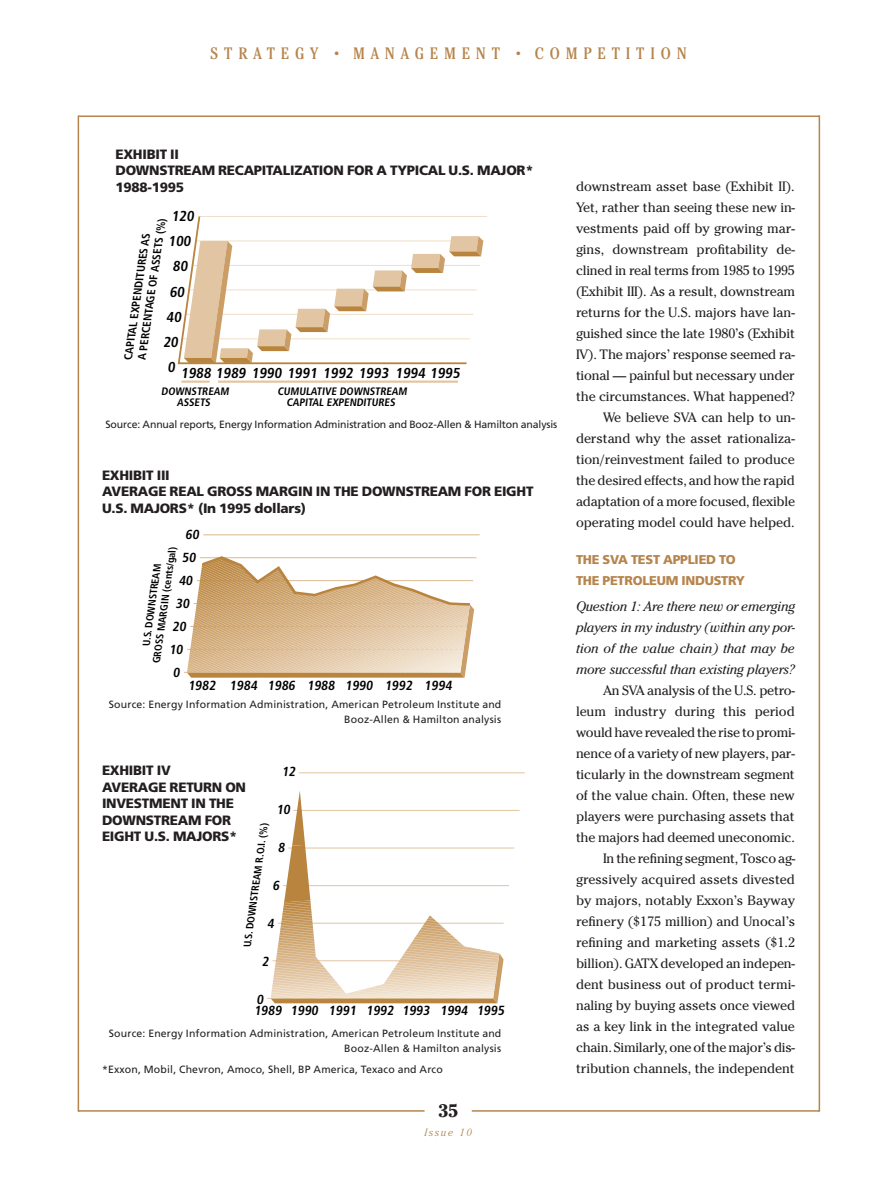
<style>
.page{position:relative;width:882px;height:1179px;background:#fff}
.page>*{position:absolute;margin:0;border:0;box-sizing:border-box;transform-origin:0 0}
.t1{font:700 18px "Cheltenham";color:#231f20}
.t2{font:condensed 16.5px "Cheltenham";letter-spacing:.355em;color:#b6844d}
.t3{font:700 condensed 14.4px "Frutiger";color:#000}
.t4{font:13.5px/21px "Cheltenham";letter-spacing:-.01em;color:#231f20;text-align:right}
.t5{font:900 13.5px/16.5px "Frutiger";letter-spacing:-.02em;color:#231f20}
.t6{font:italic 13.5px/21px "Cheltenham";letter-spacing:-.015em;color:#231f20;text-align:justify}
.t7{font:700 condensed 13.2px "Frutiger";color:#000}
.t8{font:900 12.75px/21px "Frutiger";letter-spacing:-.02em;color:#b6844d}
.t9{font:700 condensed 11.25px/13.6px "Frutiger";color:#000}
.t10{font:700 condensed 10.8px/11.7px "Frutiger";color:#000;text-align:center}
.t11{font:10.5px/15px "Frutiger";letter-spacing:.015em;color:#231f20;text-align:right}
.t12{font:10.5px "Frutiger";letter-spacing:-.01em;color:#231f20}
.t13{font:italic 300 10.5px "Cheltenham";letter-spacing:.16em;color:#b6844d}
.t14{font:700 condensed 10.35px/12.5px "Frutiger";color:#000;text-align:center}
.s1{font-size:10.5px}
</style>
<div class="page">
<hr style="left:78px;top:116px;width:741px;height:1px;background:#b6844d">
<hr style="left:78px;top:1110px;width:741px;height:2px;background:#b6844d">
<hr style="left:78px;top:116px;width:1px;height:996px;background:#b6844d">
<hr style="left:819px;top:116px;width:1px;height:996px;background:#b6844d">
<svg style="left:393px;top:1110px;width:110px;height:2px"></svg>
<hr style="left:218px;top:381px;width:240px;height:2px;background:#e2c5a2">
<hr style="left:181px;top:381px;width:29px;height:2px;background:#e2c5a2">
<hr style="left:199px;top:216px;width:288px;height:1px;background:#efdfcb">
<hr style="left:196px;top:240px;width:288px;height:1px;background:#efdfcb">
<svg style="left:468px;top:236px;width:15px;height:104px"></svg>
<svg style="left:177px;top:216px;width:291px;height:149px"></svg>
<hr style="left:299px;top:772px;width:226px;height:1px;background:#e2c5a2">
<hr style="left:294px;top:810px;width:226px;height:1px;background:#e2c5a2">
<hr style="left:288px;top:848px;width:226px;height:1px;background:#e2c5a2">
<hr style="left:283px;top:885px;width:226px;height:1px;background:#e2c5a2">
<hr style="left:203px;top:534px;width:277px;height:1px;background:#dbb98f">
<hr style="left:200px;top:557px;width:276px;height:1px;background:#dbb98f">
<svg style="left:267px;top:791px;width:237px;height:213px"></svg>
<svg style="left:184px;top:556px;width:290px;height:122px"></svg>
<p class="t2" style="left:210px;top:47px;width:478px">STRATEGY <span class="s1">•</span> MANAGEMENT <span class="s1">•</span> COMPETITION</p>
<p class="t5" style="left:116px;top:147px;width:420px">EXHIBIT II<br>DOWNSTREAM RECAPITALIZATION FOR A TYPICAL U.S. MAJOR*<br>1988-1995</p>
<p class="t3" style="left:171px;top:210px;width:26px">120</p>
<p class="t3" style="left:168px;top:236px;width:26px">100</p>
<p class="t3" style="left:173px;top:261px;width:18px">80</p>
<p class="t3" style="left:169px;top:286px;width:18px">60</p>
<p class="t3" style="left:166px;top:311px;width:18px">40</p>
<p class="t3" style="left:163px;top:336px;width:18px">20</p>
<p class="t3" style="left:167px;top:367px;width:296px">0 1988 1989 1990 1991 1992 1993 1994 1995</p>
<p class="t9" style="left:123px;top:359px;width:147px;rotate:-82deg">CAPITAL EXPENDITURES AS<br>A PERCENTAGE OF ASSETS (%)</p>
<p class="t10" style="left:161px;top:386px;width:71px">DOWNSTREAM<br>ASSETS</p>
<p class="t10" style="left:278px;top:386px;width:132px">CUMULATIVE DOWNSTREAM<br>CAPITAL EXPENDITURES</p>
<p class="t12" style="left:105px;top:420px;width:453px">Source: Annual reports, Energy Information Administration and Booz-Allen &amp; Hamilton analysis</p>
<p class="t5" style="left:102px;top:468px;width:433px">EXHIBIT III<br>AVERAGE REAL GROSS MARGIN IN THE DOWNSTREAM FOR EIGHT<br>U.S. MAJORS* (In 1995 dollars)</p>
<p class="t14" style="left:139px;top:660px;width:119px;rotate:-82deg">U.S. DOWNSTREAM<br>GROSS MARGIN (cents/gal)</p>
<p class="t7" style="left:188px;top:681px;width:31px">1982</p>
<p class="t7" style="left:230px;top:681px;width:225px">1984 1986 1988 1990 1992 1994</p>
<p class="t11" style="left:109px;top:698px;width:394px">Source: Energy Information Administration, American Petroleum Institute and<br>Booz-Allen &amp; Hamilton analysis</p>
<p class="t5" style="left:102px;top:764px;width:146px">EXHIBIT IV<br>AVERAGE RETURN ON<br>INVESTMENT IN THE<br>DOWNSTREAM FOR<br>EIGHT U.S. MAJORS*</p>
<p class="t14" style="left:242px;top:946px;width:127px;rotate:-82deg">U.S. DOWNSTREAM R.O.I. (%)</p>
<p class="t7" style="left:254px;top:1006px;width:253px">1989 1990 1991 1992 1993 1994 1995</p>
<p class="t11" style="left:109px;top:1027px;width:394px">Source: Energy Information Administration, American Petroleum Institute and<br>Booz-Allen &amp; Hamilton analysis</p>
<p class="t11" style="left:102px;top:1063px;width:342px">*Exxon, Mobil, Chevron, Amoco, Shell, BP America, Texaco and Arco</p>
<h1 class="t1" style="left:438px;top:1100px;width:22px">35</h1>
<p class="t13" style="left:424px;top:1126px;width:49px">Issue 10</p>
<p class="t4" style="left:576px;top:177px;width:221px">downstream asset base (Exhibit II).<br>Yet, rather than seeing these new in&shy;vestments paid off by growing mar&shy;gins, downstream profitability de&shy;clined in real terms from 1985 to 1995 (Exhibit III). As a result, downstream returns for the U.S. majors have lan&shy;guished since the late 1980’s (Exhibit IV). The majors’ response seemed ra&shy;tional — painful but necessary under the circumstances. What happened?<br>We believe SVA can help to un&shy;derstand why the asset rationaliza&shy;tion/reinvestment failed to produce the desired effects, and how the rapid adaptation of a more focused, flexible operating model could have helped.</p>
<p class="t8" style="left:576px;top:550px;width:171px">THE SVA TEST APPLIED TO<br>THE PETROLEUM INDUSTRY</p>
<p class="t6" style="left:576px;top:597px;width:221px">Question 1: Are there new or emerging players in my industry (within any por&shy;tion of the value chain) that may be more successful than existing players?</p>
<p class="t4" style="left:576px;top:681px;width:221px">An SVA analysis of the U.S. petro&shy;leum industry during this period would have revealed the rise to promi&shy;nence of a variety of new players, par&shy;ticularly in the downstream segment of the value chain. Often, these new players were purchasing assets that the majors had deemed uneconomic.<br>In the refining segment, Tosco ag&shy;gressively acquired assets divested by majors, notably Exxon’s Bayway refinery ($175 million) and Unocal’s refining and marketing assets ($1.2 billion). GATX developed an indepen&shy;dent business out of product termi&shy;naling by buying assets once viewed as a key link in the integrated value chain. Similarly, one of the major’s dis&shy;tribution channels, the independent</p>
</div>
